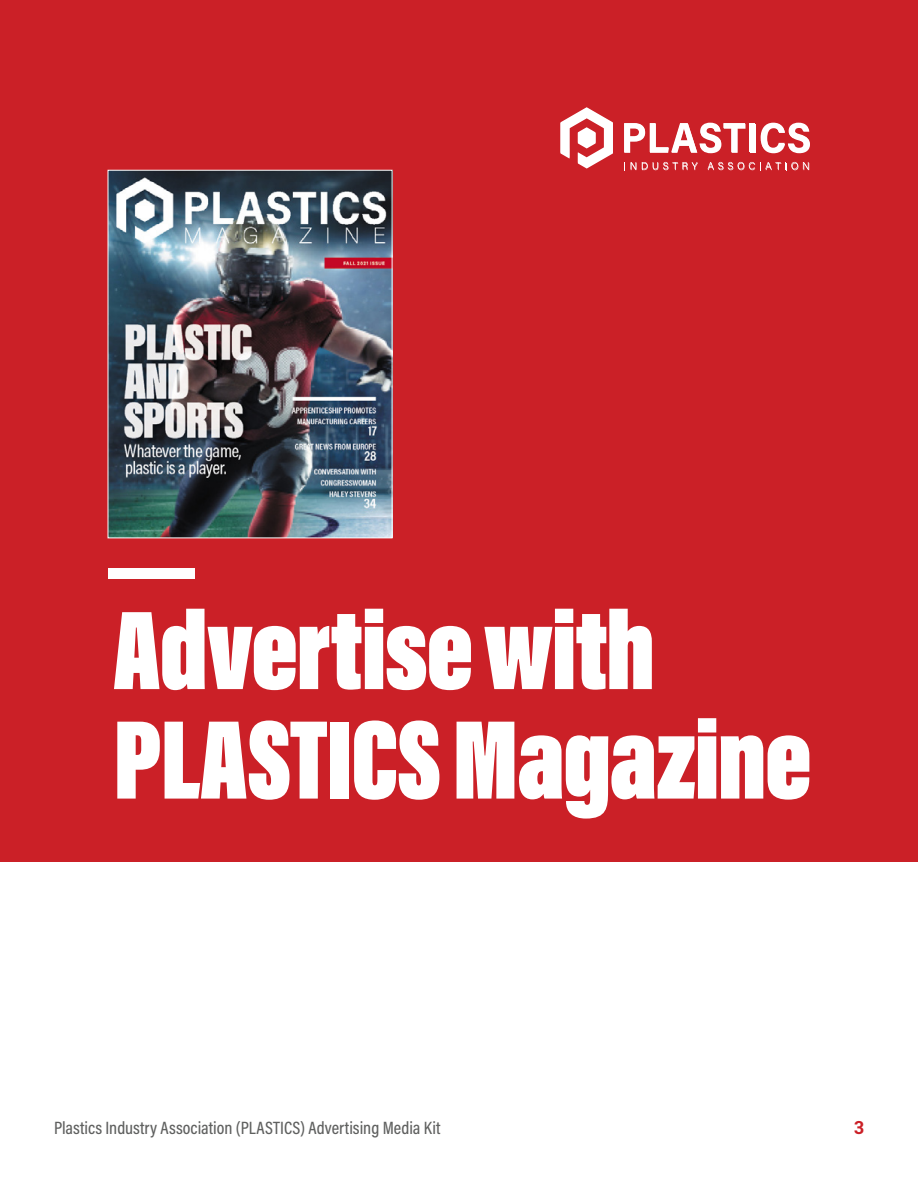
<style>
.page{position:relative;width:918px;height:1188px;background:#fff}
.page>*{position:absolute;margin:0;border:0;box-sizing:border-box;transform-origin:0 0}
.t1{font:900 115.5px/109.5px "Acumin Pro Extra Cond";letter-spacing:-.015em;color:#fff}
.t2{font:500 18px "Acumin Pro Cond";color:#5f605f}
.t3{font:700 18px "Roboto Slab";color:#cb2027}
</style>
<div class="page">
<div style="left:0;top:0;width:918px;height:862px;background:#cb2027"></div>
<div style="left:749px;top:123px;width:6px;height:29px;background:#fff"></div>
<svg style="left:561px;top:107px;width:52px;height:62px"></svg>
<svg style="left:624px;top:123px;width:121px;height:30px"></svg>
<div style="left:750px;top:124px;width:6px;height:29px;background:#fff"></div>
<svg style="left:761px;top:123px;width:49px;height:30px"></svg>
<svg style="left:631px;top:162px;width:5px;height:8px"></svg>
<svg style="left:642px;top:162px;width:56px;height:8px"></svg>
<svg style="left:708px;top:162px;width:101px;height:8px"></svg>
<div style="left:108px;top:569px;width:87px;height:10px;background:#fff"></div>
<img style="left:110px;top:172px;width:280px;height:364px">
<div style="left:108px;top:170px;width:284px;height:368px;border:1px solid #fff"></div>
<h1 class="t1" style="left:113px;top:595px;width:700px">Advertise with<br>PLASTICS Magazine</h1>
<p class="t2" style="left:54px;top:1116px;width:388px">Plastics Industry Association (PLASTICS) Advertising Media Kit</p>
<p class="t3" style="left:854px;top:1115px;width:11px">3</p>
</div>
